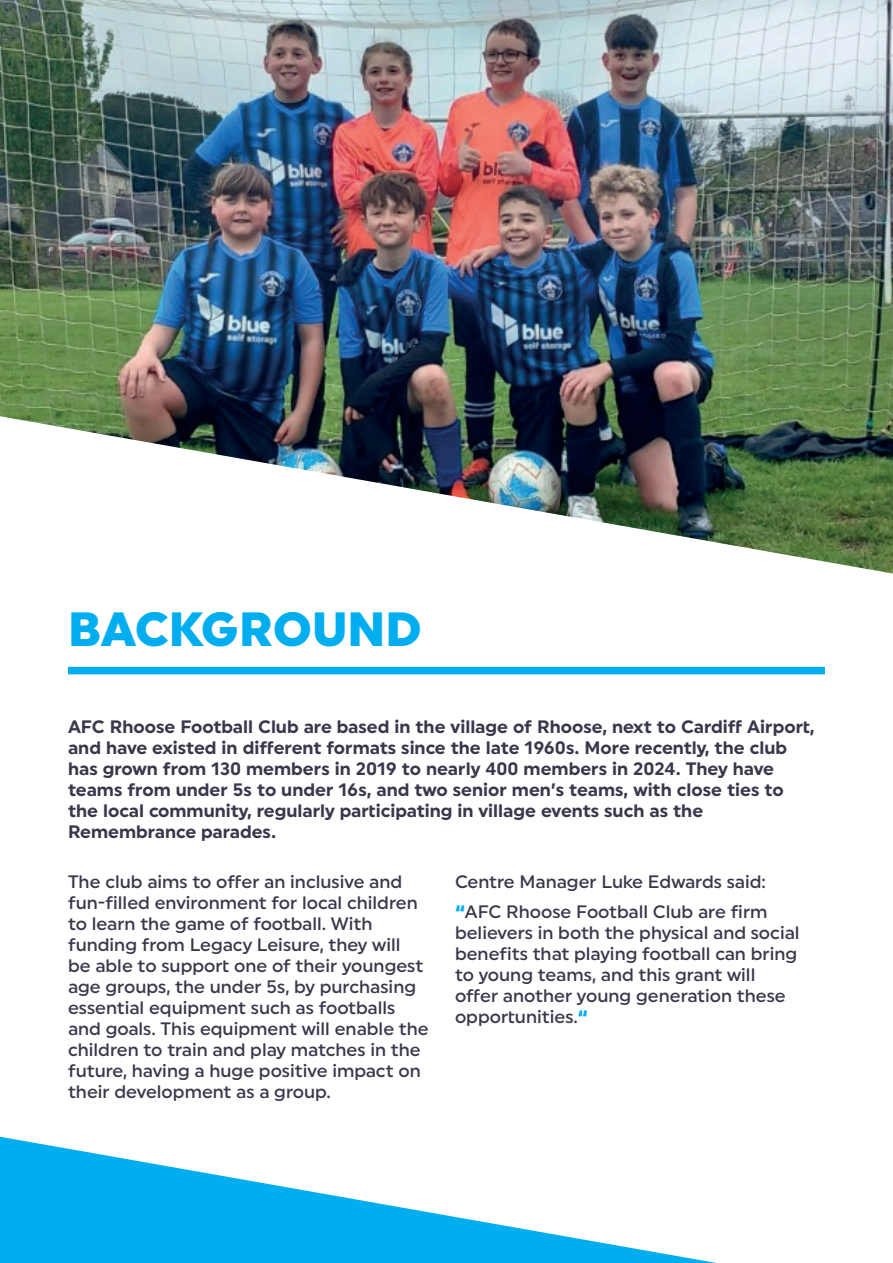
<style>
.page{position:relative;width:893px;height:1263px;background:#fff}
.page>*{position:absolute;margin:0;border:0;box-sizing:border-box;transform-origin:0 0}
.t1{font:900 48px "Uniform";color:#00aeef}
.t2{font:500 18px/21px "Uniform";color:#3a374b}
.t3{font:700 18px/21px "Uniform";color:#3a374b}
.s1{font-weight:900;color:#00aeef}
</style>
<div class="page">
<img style="left:0;top:0;width:893px;height:574px">
<div style="left:68px;top:667px;width:757px;height:7px;background:#00aeef"></div>
<svg style="left:0;top:1137px;width:716px;height:126px"></svg>
<h1 class="t1" style="left:68px;top:600px;width:355px">BACKGROUND</h1>
<p class="t3" style="left:68px;top:715px;width:748px">AFC Rhoose Football Club are based in the village of Rhoose, next to Cardiff Airport, and have existed in different formats since the late 1960s. More recently, the club has grown from 130 members in 2019 to nearly 400 members in 2024. They have teams from under 5s to under 16s, and two senior men’s teams, with close ties to the local community, regularly participating in village events such as the Remembrance parades.</p>
<p class="t2" style="left:68px;top:871px;width:362px">The club aims to offer an inclusive and fun-filled environment for local children to learn the game of football. With funding from Legacy Leisure, they will<br>be able to support one of their youngest age groups, the under 5s, by purchasing essential equipment such as footballs and goals. This equipment will enable the children to train and play matches in the future, having a huge positive impact on their development as a group.</p>
<p class="t2" style="left:455px;top:867px;width:314px;line-height:29.5px">Centre Manager Luke Edwards said: <span class="s1">“</span>AFC Rhoose Football Club are firm</p>
<p class="t2" style="left:455px;top:922px;width:346px">believers in both the physical and social benefits that playing football can bring to young teams, and this grant will offer another young generation these opportunities.<span class="s1">“</span></p>
</div>
